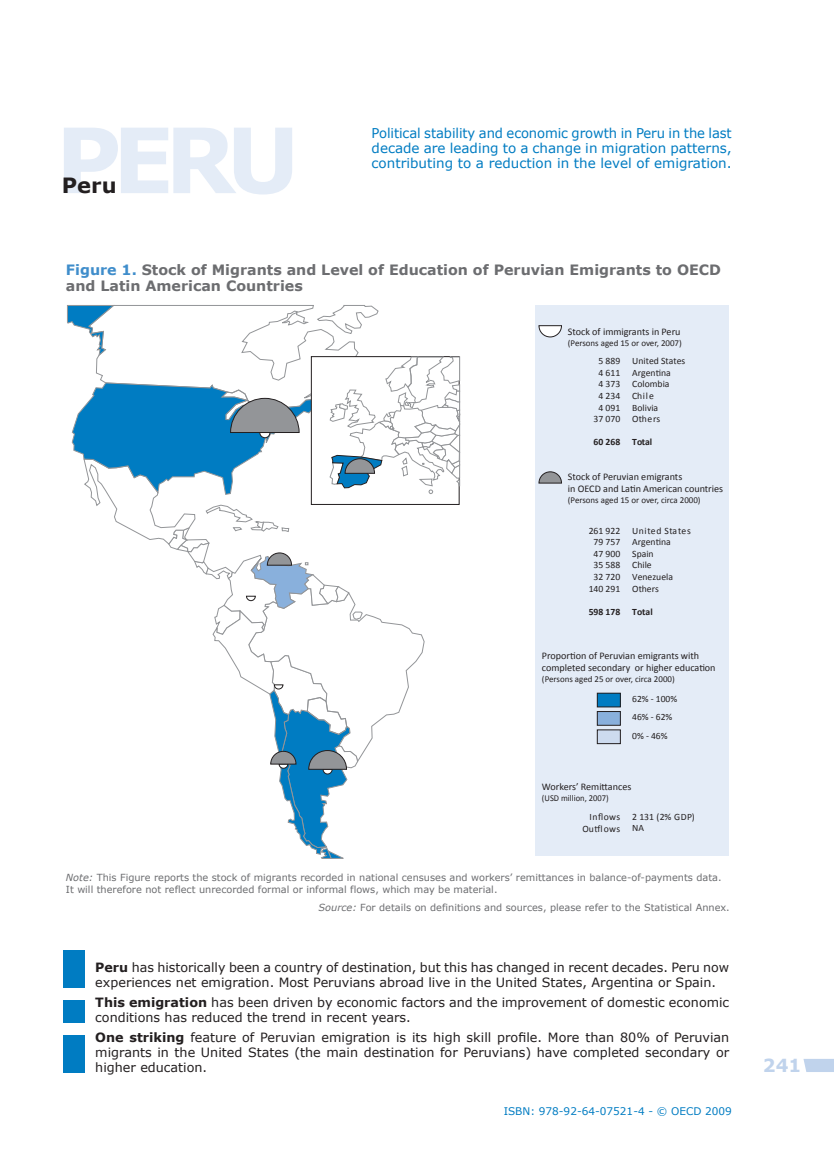
<style>
.page{position:relative;width:834px;height:1149px;background:#fff}
.page>*{position:absolute;margin:0;border:0;box-sizing:border-box;transform-origin:0 0}
.t1{font:700 90px "Verdana";color:#e4ecf7}
.t2{font:700 21px "Verdana";color:#231f20}
.t3{font:700 18px "Verdana";color:#c0d3ec}
.t4{font:700 14.25px/16.5px "Verdana";color:#6c6d70}
.t5{font:13.5px/15px "Verdana";color:#007cc2;text-align:justify}
.t6{font:12.75px/15.3px "Verdana";color:#231f20}
.t7{font:10.5px "Verdana";color:#007cc2}
.t8{font:10.05px/12.1px "Calibri";color:#231f20}
.t9{font:9.75px/12px "Verdana";color:#6c6d70}
.t10{font:9.75px/11.6px "Calibri";color:#231f20}
.t11{font:700 9.75px "Calibri";color:#231f20}
.t12{font:9.75px/11.6px "Calibri";letter-spacing:.055em;color:#231f20;text-align:right}
.t13{font:9.6px "Calibri";color:#231f20}
.t14{font:9px "Calibri";color:#231f20}
.t15{font:9px "Calibri";color:#231f20;scale:.95 1}
.s1{color:#3f8dcb}
.s2{font-style:italic}
.s3{font-weight:700}
</style>
<div class="page">
<svg style="left:67px;top:305px;width:393px;height:554px"></svg>
<div style="left:535px;top:305px;width:193px;height:550px;background:#e4ecf7"></div>
<svg style="left:538px;top:325px;width:23px;height:12px"></svg>
<svg style="left:538px;top:471px;width:23px;height:12px"></svg>
<div style="left:597px;top:693px;width:23px;height:13px;background:#007cc2"></div>
<div style="left:597px;top:692px;width:23px;height:15px;border:1px solid #231f20"></div>
<div style="left:597px;top:711px;width:23px;height:14px;background:#89b0dc"></div>
<div style="left:597px;top:711px;width:23px;height:14px;border:1px solid #231f20"></div>
<div style="left:597px;top:729px;width:23px;height:14px;background:#cddbef"></div>
<svg style="left:803px;top:1059px;width:30px;height:12px"></svg>
<div style="left:64px;top:1000px;width:21px;height:22px;background:#007cc2"></div>
<div style="left:64px;top:1034px;width:21px;height:37px;background:#007cc2"></div>
<div style="left:64px;top:949px;width:21px;height:38px;background:#007cc2"></div>
<h1 class="t1" style="left:55px;top:103px;width:245px">Peru</h1>
<h2 class="t2" style="left:62px;top:172px;width:56px">Peru</h2>
<p class="t5" style="left:371px;top:125px;width:362px">Political stability and economic growth in Peru in the last decade are leading to a change in migration patterns, contributing to a reduction in the level of emigration.</p>
<p class="t4" style="left:66px;top:261px;width:656px"><span class="s1">Figure 1.</span> Stock of Migrants and Level of Education of Peruvian E migrants to OECD and Latin American Countries</p>
<p class="t8" style="left:567px;top:325px;width:114px">Stock of immigrants in Peru</p>
<p class="t14" style="left:567px;top:337px;width:115px">(Persons aged 15 or over, 2007)</p>
<p class="t10" style="left:593px;top:354px;width:28px;text-align:center">5 889<br>4 611<br>4 373<br>4 234<br>4 091<br>37 070</p>
<p class="t11" style="left:593px;top:436px;width:28px">60 268</p>
<p class="t10" style="left:632px;top:354px;width:55px">United States<br>Argentina<br>Colombia<br>Chile<br>Bolivia<br>Others</p>
<p class="t11" style="left:632px;top:436px;width:22px">Total</p>
<p class="t8" style="left:567px;top:470px;width:157px">Stock of Peruvian emigrants<br>in OECD and Latin American countries</p>
<p class="t14" style="left:567px;top:494px;width:134px">(Persons aged 15 or over, circa 2000)</p>
<p class="t10" style="left:588px;top:524px;width:33px;text-align:center">261 922<br>79 757<br>47 900<br>35 588<br>32 720<br>140 291</p>
<p class="t11" style="left:588px;top:605px;width:33px">598 178</p>
<p class="t10" style="left:632px;top:524px;width:60px">United States<br>Argentina<br>Spain<br>Chile<br>Venezuela<br>Others</p>
<p class="t11" style="left:632px;top:605px;width:22px">Total</p>
<p class="t8" style="left:542px;top:649px;width:175px">Proportion of Peruvian emigrants with completed secondary or higher education</p>
<p class="t14" style="left:542px;top:673px;width:134px">(Persons aged 25 or over, circa 2000)</p>
<p class="t13" style="left:632px;top:692px;width:46px">62% - 100%</p>
<p class="t13" style="left:632px;top:711px;width:42px">46% - 62%</p>
<p class="t13" style="left:632px;top:730px;width:37px">0% - 46%</p>
<p class="t8" style="left:542px;top:779px;width:91px">Workers’ Remittances</p>
<p class="t15" style="left:542px;top:791px;width:72px">(USD million, 2007)</p>
<p class="t12" style="left:582px;top:810px;width:39px">Inflows<br>Outflows</p>
<p class="t10" style="left:632px;top:809px;width:64px">2 131 (2% GDP)<br>NA</p>
<p class="t9" style="left:66px;top:870px;width:657px"><span class="s2">Note:</span> This Figure reports the stock of migrants recorded in national censuses and workers’ remittances in balance-of-payments data.<br>It will therefore not reflect unrecorded formal or informal flows, which may be material.</p>
<p class="t9" style="left:318px;top:901px;width:412px"><span class="s2">Source:</span> For details on definitions and sources, please refer to the Statistical Annex.</p>
<p class="t6" style="left:95px;top:958px;width:635px"><span class="s3">Peru</span> has historically been a country of destination, but this has changed in recent decades. Peru now experiences net emigration. Most Peruvians abroad live in the United States, Argentina or Spain.</p>
<p class="t6" style="left:95px;top:993px;width:635px"><span class="s3">This emigration</span> has been driven by economic factors and the improvement of domestic economic conditions has reduced the trend in recent years.</p>
<p class="t6" style="left:95px;top:1028px;width:635px;text-align:justify"><span class="s3">One striking</span> feature of Peruvian emigration is its high skill profile. More than 80% of Peruvian migrants in the United States (the main destination for Peruvians) have completed secondary or higher education.</p>
<p class="t7" style="left:503px;top:1103px;width:230px">ISBN: 978-92-64-07521-4 - © OECD 2009</p>
<h3 class="t3" style="left:762px;top:1053px;width:40px">241</h3>
</div>
